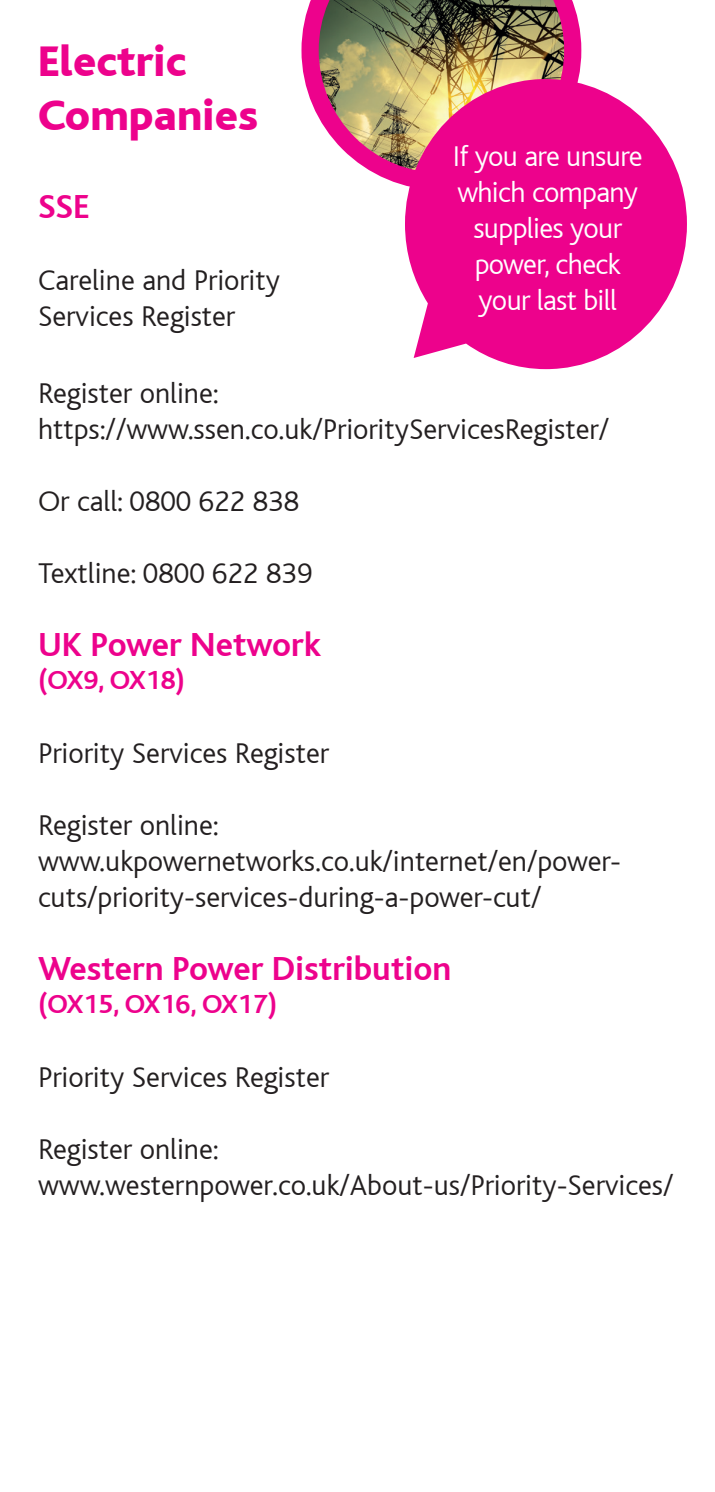
<style>
.page{position:relative;width:715px;height:1492px;background:#fff}
.page>*{position:absolute;margin:0;border:0;box-sizing:border-box;transform-origin:0 0}
.t1{font:800 45px/54px "Bliss";color:#ed028c}
.t2{font:700 35px "Bliss";color:#ed028c}
.t3{font:300 30px/36px "Bliss";color:#231f20}
.t4{font:300 30px/36px "Bliss";letter-spacing:-.02em;color:#fff;text-align:center}
.t5{font:700 27.5px "Bliss";color:#ed028c}
</style>
<div class="page">
<img style="left:301px;top:0;width:280px;height:186px">
<svg style="left:405px;top:79px;width:282px;height:290px;background:#ef319c"></svg>
<p class="t1" style="left:38px;top:35px;width:222px">Electric<br>Companies</p>
<p class="t2" style="left:38px;top:188px;width:53px">SSE</p>
<p class="t3" style="left:38px;top:263px;width:244px">Careline and Priority<br>Services Register</p>
<p class="t4" style="left:453px;top:139px;width:191px">If you are unsure which company supplies your power, check your last bill</p>
<p class="t3" style="left:38px;top:376px;width:573px">Register online: https://www.ssen.co.uk/PriorityServicesRegister/</p>
<p class="t3" style="left:38px;top:484px;width:263px">Or call: 0800 622 838</p>
<p class="t3" style="left:38px;top:556px;width:276px">Textline: 0800 622 839</p>
<p class="t2" style="left:38px;top:626px;width:284px">UK Power Network</p>
<p class="t5" style="left:38px;top:666px;width:149px">(OX9, OX18)</p>
<p class="t3" style="left:38px;top:736px;width:293px">Priority Services Register</p>
<p class="t3" style="left:38px;top:808px;width:584px">Register online: www.ukpowernetworks.co.uk/internet/en/power&shy;cuts/priority-services-during-a-power-cut/</p>
<p class="t2" style="left:38px;top:950px;width:415px">Western Power Distribution</p>
<p class="t5" style="left:38px;top:990px;width:241px">(OX15, OX16, OX17)</p>
<p class="t3" style="left:38px;top:1060px;width:293px">Priority Services Register</p>
<p class="t3" style="left:38px;top:1132px;width:637px">Register online: www.westernpower.co.uk/About-us/Priority-Services/</p>
</div>
